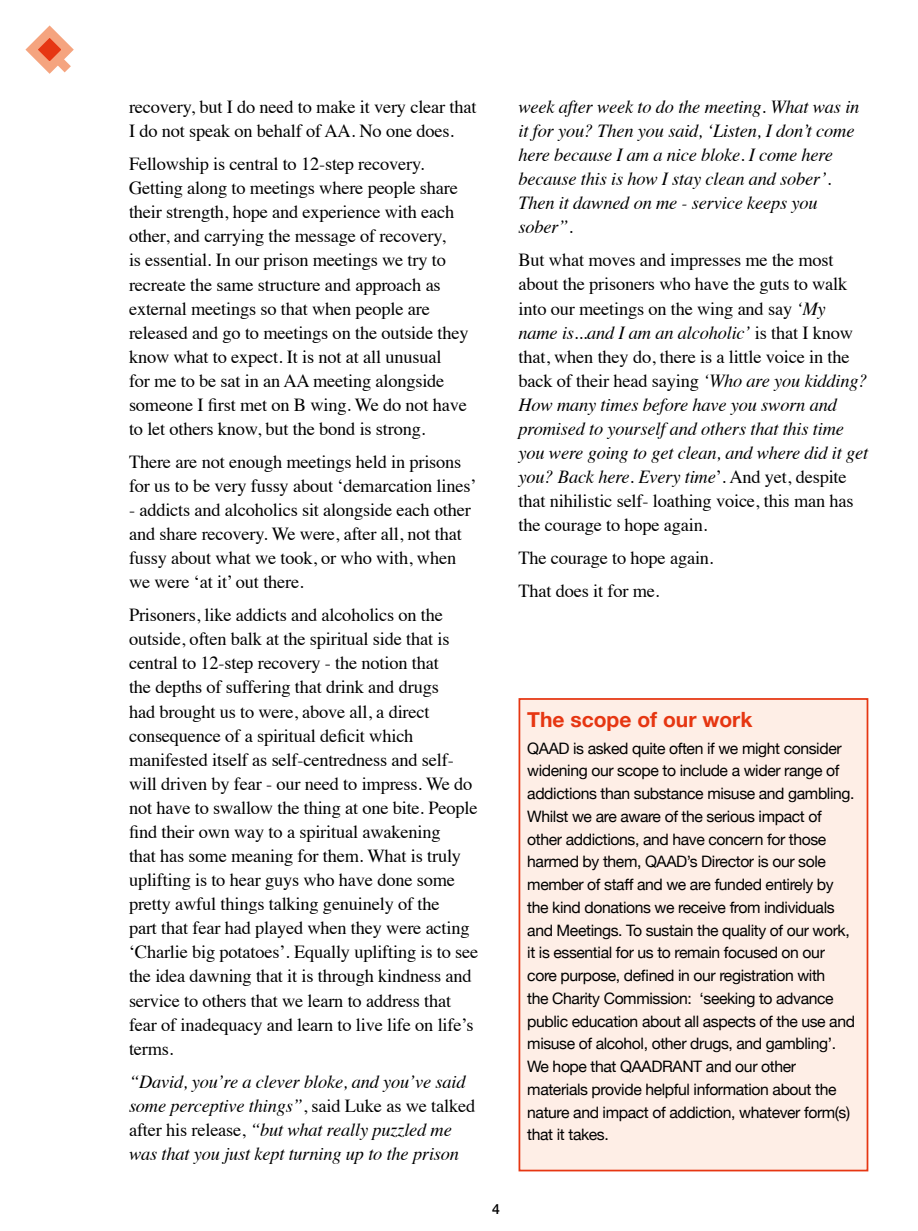
<style>
.page{position:relative;width:918px;height:1231px;background:#fff}
.page>*{position:absolute;margin:0;border:0;box-sizing:border-box;transform-origin:0 0}
.t1{font:700 21px "Helvetica Neue";color:#e63612}
.t2{font:18.38px/24.2px "Times";letter-spacing:-.01em;color:#000}
.t3{font:italic 18.38px/24.2px "Times";letter-spacing:-.01em;color:#000}
.t4{font:15.75px/22.8px "Helvetica Neue";letter-spacing:-.025em;color:#000}
.t5{font:500 14px "Helvetica Neue";color:#000}
.s1{font-style:normal}
.s2{font-style:italic}
</style>
<div class="page">
<svg style="left:25px;top:25px;width:49px;height:49px"></svg>
<div style="left:519px;top:699px;width:348px;height:471px;background:#feeee6"></div>
<div style="left:518px;top:698px;width:350px;height:473px;border:2px solid #e63612"></div>
<p class="t2" style="left:129px;top:93px;width:349px">recovery, but I do need to make it very clear that<br>I do not speak on behalf of AA. No one does.</p>
<p class="t2" style="left:129px;top:150px;width:341px">Fellowship is central to 12-step recovery.<br>Getting along to meetings where people share their strength, hope and experience with each other, and carrying the message of recovery,<br>is essential. In our prison meetings we try to recreate the same structure and approach as external meetings so that when people are released and go to meetings on the outside they know what to expect. It is not at all unusual<br>for me to be sat in an AA meeting alongside someone I first met on B wing. We do not have to let others know, but the bond is strong.</p>
<p class="t2" style="left:129px;top:448px;width:349px">There are not enough meetings held in prisons for us to be very fussy about ‘demarcation lines’</p>
<p class="t2" style="left:129px;top:496px;width:343px">- addicts and alcoholics sit alongside each other and share recovery. We were, after all, not that fussy about what we took, or who with, when we were ‘at it’ out there.</p>
<p class="t2" style="left:129px;top:601px;width:351px">Prisoners, like addicts and alcoholics on the outside, often balk at the spiritual side that is central to 12-step recovery - the notion that<br>the depths of suffering that drink and drugs<br>had brought us to were, above all, a direct consequence of a spiritual deficit which manifested itself as self-centredness and self&shy;will driven by fear - our need to impress. We do not have to swallow the thing at one bite. People find their own way to a spiritual awakening<br>that has some meaning for them. What is truly uplifting is to hear guys who have done some pretty awful things talking genuinely of the<br>part that fear had played when they were acting ‘Charlie big potatoes’. Equally uplifting is to see the idea dawning that it is through kindness and service to others that we learn to address that fear of inadequacy and learn to live life on life’s terms.</p>
<p class="t3" style="left:129px;top:1068px;width:348px">“David, you’re a clever bloke, and you’ve said some perceptive things”<span class="s1">, said Luke as we talked after his release,</span> “but what really puzzled me was that you just kept turning up to the prison</p>
<p class="t5" style="left:492px;top:1197px;width:9px">4</p>
<p class="t3" style="left:518px;top:94px;width:342px">week after week to do the meeting. What was in it for you? Then you said, ‘Listen, I don’t come here because I am a nice bloke. I come here because this is how I stay clean and sober’.<br>Then it dawned on me - service keeps you sober”.</p>
<p class="t2" style="left:518px;top:246px;width:351px">But what moves and impresses me the most about the prisoners who have the guts to walk into our meetings on the wing and say <span class="s2">‘My name is...and I am an alcoholic’</span> is that I know that, when they do, there is a little voice in the back of their head saying <span class="s2">‘Who are you kidding?<br>How many times before have you sworn and promised to yourself and others that this time you were going to get clean, and where did it get you? Back here. Every time</span>’. And yet, despite that nihilistic self- loathing voice, this man has the courage to hope again.</p>
<p class="t2" style="left:518px;top:540px;width:196px;line-height:32.9px">The courage to hope again.<br>That does it for me.</p>
<p class="t1" style="left:527px;top:703px;width:227px">The scope of our work</p>
<p class="t4" style="left:527px;top:737px;width:329px">QAAD is asked quite often if we might consider widening our scope to include a wider range of addictions than substance misuse and gambling.<br>Whilst we are aware of the serious impact of other addictions, and have concern for those harmed by them, QAAD’s Director is our sole member of staff and we are funded entirely by the kind donations we receive from individuals and Meetings. To sustain the quality of our work, it is essential for us to remain focused on our core purpose, defined in our registration with<br>the Charity Commission: ‘seeking to advance public education about all aspects of the use and misuse of alcohol, other drugs, and gambling’.<br>We hope that QAADRANT and our other materials provide helpful information about the nature and impact of addiction, whatever form(s) that it takes.</p>
</div>
